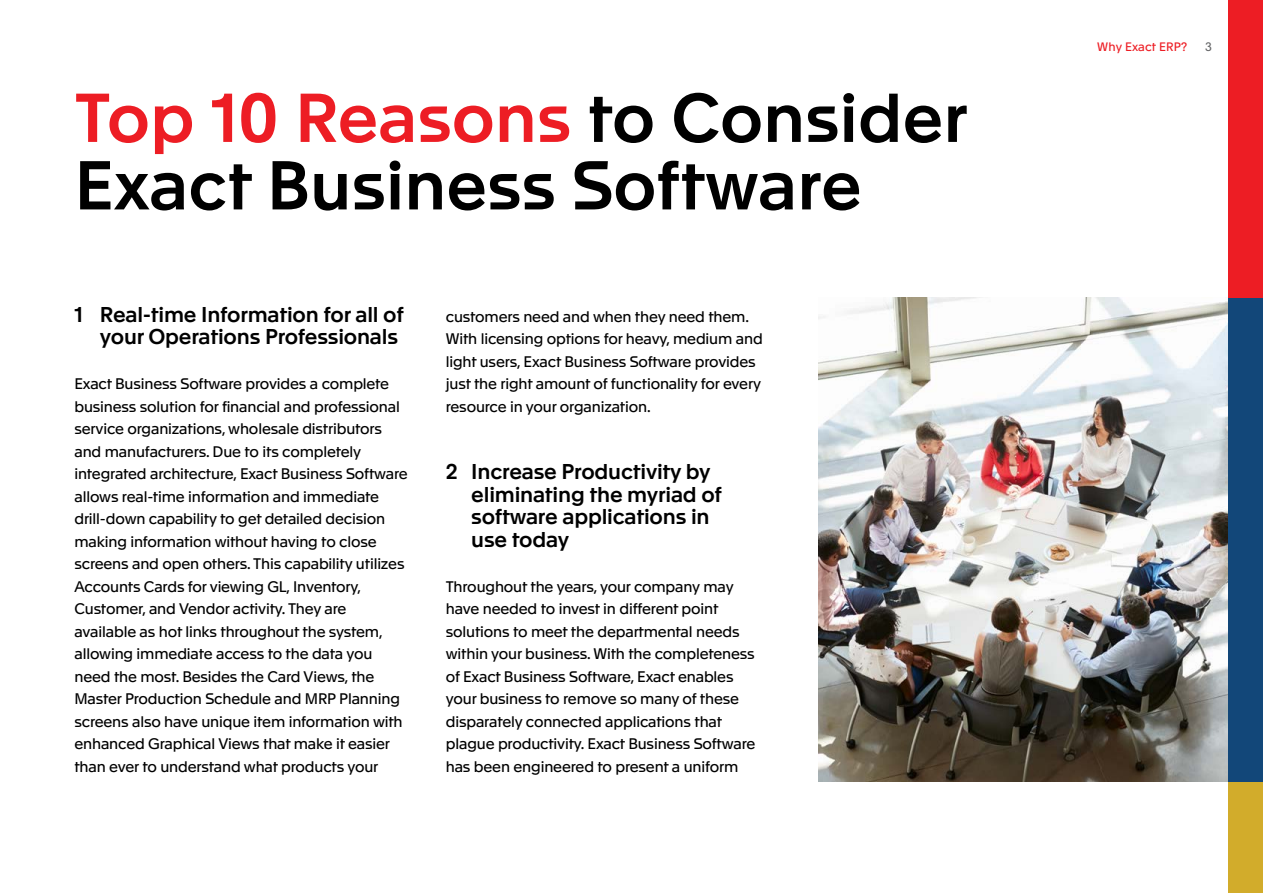
<style>
.page{position:relative;width:1263px;height:893px;background:#fff}
.page>*{position:absolute;margin:0;border:0;box-sizing:border-box;transform-origin:0 0}
.t1{font:500 67.5px/67.5px "Apax";color:#000}
.t2{font:500 21px/22.5px "Apax";letter-spacing:-.01em;color:#000;text-align:right}
.t3{font:15px/22.5px "Apax";letter-spacing:-.01em;color:#000}
.t4{font:12px "Apax";letter-spacing:.01em;color:#ed1d24}
.t5{font:12px "Apax";color:#636466}
.s1{color:#ed1d24}
</style>
<div class="page">
<img style="left:819px;top:298px;width:409px;height:483px">
<div style="left:1228px;top:781px;width:35px;height:112px;background:#d2ac2b"></div>
<div style="left:1228px;top:298px;width:35px;height:483px;background:#124779"></div>
<div style="left:1228px;top:0;width:35px;height:298px;background:#ed1d24"></div>
<h1 class="t1" style="left:74px;top:79px;width:895px"><span class="s1">Top 10 Reasons</span> to Consider<br>Exact Business Software</h1>
<h2 class="t2" style="left:74px;top:302px;width:331px">1 Real-time Information for all of your Operations Professionals</h2>
<p class="t3" style="left:74px;top:372px;width:335px">Exact Business Software provides a complete business solution for financial and professional service organizations, wholesale distributors and manufacturers. Due to its completely integrated architecture, Exact Business Software allows real-time information and immediate drill-down capability to get detailed decision making information without having to close screens and open others. This capability utilizes Accounts Cards for viewing GL, Inventory, Customer, and Vendor activity. They are available as hot links throughout the system, allowing immediate access to the data you need the most. Besides the Card Views, the Master Production Schedule and MRP Planning screens also have unique item information with enhanced Graphical Views that make it easier than ever to understand what products your</p>
<p class="t3" style="left:446px;top:304px;width:318px">customers need and when they need them.<br>With licensing options for heavy, medium and light users, Exact Business Software provides just the right amount of functionality for every resource in your organization.</p>
<h2 class="t2" style="left:471px;top:459px;width:252px;text-align:left;text-indent:-26px">2 Increase Productivity by eliminating the myriad of software applications in use today</h2>
<p class="t3" style="left:446px;top:574px;width:311px">Throughout the years, your company may have needed to invest in different point solutions to meet the departmental needs within your business. With the completeness of Exact Business Software, Exact enables your business to remove so many of these disparately connected applications that plague productivity. Exact Business Software has been engineered to present a uniform</p>
<p class="t4" style="left:1097px;top:38px;width:91px">Why Exact ERP?</p>
<p class="t5" style="left:1205px;top:38px;width:8px">3</p>
</div>
